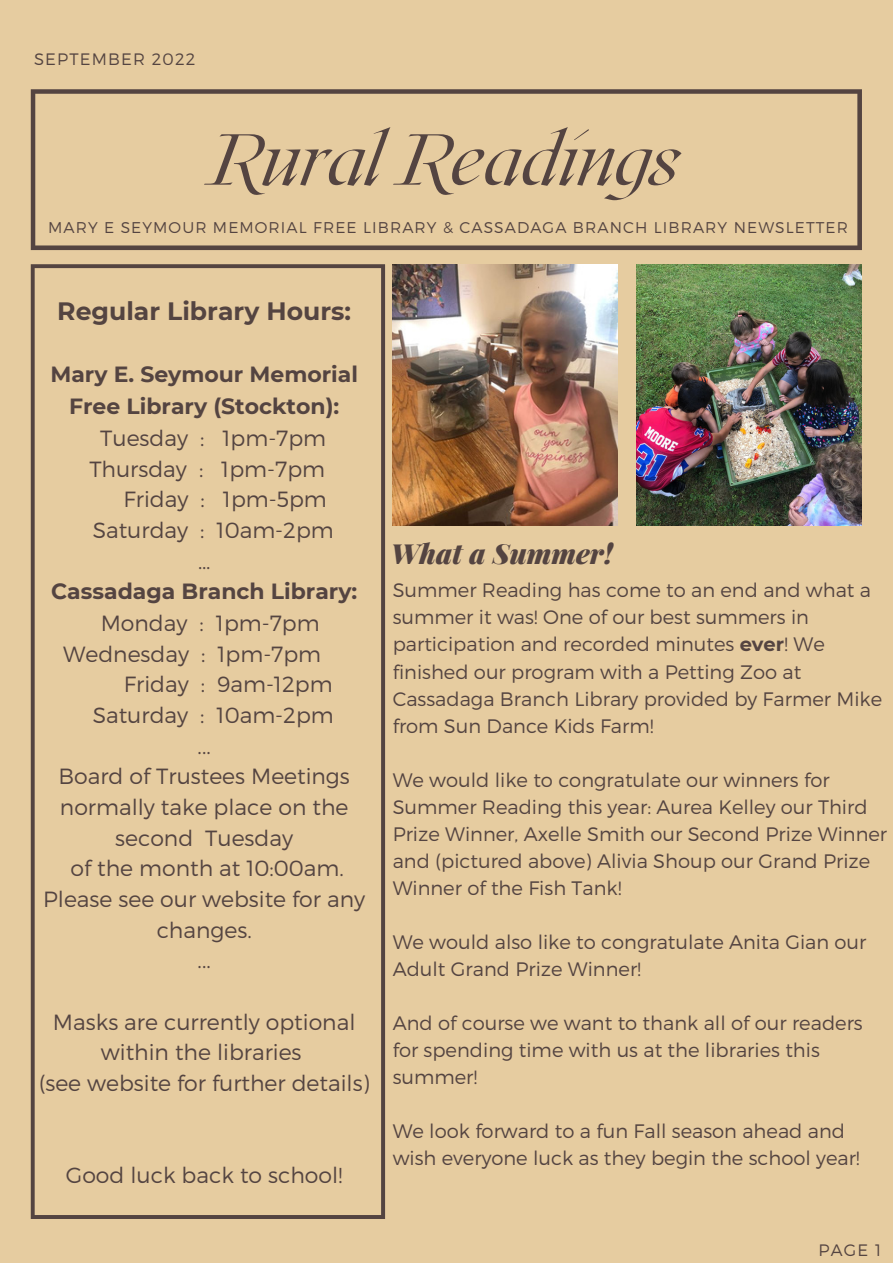
<style>
.page{position:relative;width:893px;height:1264px;background:#fff}
.page>*{position:absolute;margin:0;border:0;box-sizing:border-box;transform-origin:0 0}
.t1{font:italic 100 72px "Roxborough CF";color:#544441}
.t2{font:italic 900 27.75px "Playfair Display";color:#544441}
.t3{font:700 25.05px "Montserrat";color:#544441}
.t4{font:300 21.9px/30.6px "Montserrat";color:#544441;text-align:center}
.t5{font:700 21.9px/31.8px "Montserrat";color:#544441;text-align:center}
.t6{font:300 19.5px/27px "Montserrat";color:#544441}
.t7{font:300 16.5px "Montserrat";letter-spacing:.07em;color:#544441}
.t8{font:300 15.45px "Montserrat";letter-spacing:.07em;color:#544441}
.s1{font-weight:700}
</style>
<div class="page">
<div style="left:0;top:0;width:892px;height:1262px;background:#e6cca0"></div>
<svg style="left:31px;top:89px;width:830px;height:161px"></svg>
<svg style="left:31px;top:264px;width:354px;height:954px"></svg>
<img style="left:637px;top:264px;width:224px;height:261px">
<img style="left:392px;top:264px;width:225px;height:261px">
<p class="t7" style="left:34px;top:49px;width:163px">SEPTEMBER 2022</p>
<h1 class="t1" style="left:208px;top:113px;width:472px">Rural Readings</h1>
<p class="t8" style="left:48px;top:218px;width:801px">MARY E SEYMOUR MEMORIAL FREE LIBRARY &amp; CASSADAGA BRANCH LIBRARY NEWSLETTER</p>
<p class="t3" style="left:57px;top:295px;width:295px">Regular Library Hours:</p>
<p class="t5" style="left:50px;top:358px;width:309px">Mary E. Seymour Memorial<br>Free Library (Stockton):</p>
<p class="t4" style="left:100px;top:422px;width:227px">Tuesday : 1pm-7pm</p>
<p class="t4" style="left:89px;top:452px;width:237px">Thursday : 1pm-7pm</p>
<p class="t4" style="left:124px;top:483px;width:205px">Friday : 1pm-5pm</p>
<p class="t4" style="left:93px;top:514px;width:242px">Saturday : 10am-2pm</p>
<p class="t4" style="left:198px;top:544px;width:14px">…</p>
<p class="t5" style="left:51px;top:575px;width:307px">Cassadaga Branch Library:</p>
<p class="t4" style="left:101px;top:607px;width:220px">Monday : 1pm-7pm</p>
<p class="t4" style="left:63px;top:637px;width:259px">Wednesday : 1pm-7pm</p>
<p class="t4" style="left:124px;top:668px;width:210px">Friday : 9am-12pm</p>
<p class="t4" style="left:93px;top:699px;width:242px">Saturday : 10am-2pm</p>
<p class="t4" style="left:198px;top:729px;width:15px">...</p>
<p class="t4" style="left:59px;top:760px;width:293px">Board of Trustees Meetings</p>
<p class="t4" style="left:60px;top:791px;width:290px">normally take place on the</p>
<p class="t4" style="left:115px;top:821px;width:179px">second Tuesday</p>
<p class="t4" style="left:70px;top:852px;width:275px">of the month at 10:00am.</p>
<p class="t4" style="left:43px;top:882px;width:323px">Please see our website for any</p>
<p class="t4" style="left:157px;top:913px;width:97px">changes.</p>
<p class="t4" style="left:198px;top:944px;width:15px">...</p>
<p class="t4" style="left:39px;top:1005px;width:332px">Masks are currently optional within the libraries<br>(see website for further details)</p>
<p class="t4" style="left:66px;top:1158px;width:278px">Good luck back to school!</p>
<h2 class="t2" style="left:391px;top:534px;width:224px">What a Summer!</h2>
<p class="t6" style="left:392px;top:575px;width:491px">Summer Reading has come to an end and what a summer it was! One of our best summers in participation and recorded minutes <span class="s1">ever</span>! We finished our program with a Petting Zoo at Cassadaga Branch Library provided by Farmer Mike from Sun Dance Kids Farm!</p>
<p class="t6" style="left:392px;top:765px;width:496px">We would like to congratulate our winners for Summer Reading this year: Aurea Kelley our Third Prize Winner, Axelle Smith our Second Prize Winner and (pictured above) Alivia Shoup our Grand Prize Winner of the Fish Tank!</p>
<p class="t6" style="left:392px;top:927px;width:475px">We would also like to congratulate Anita Gian our<br>Adult Grand Prize Winner!</p>
<p class="t6" style="left:392px;top:1008px;width:471px">And of course we want to thank all of our readers for spending time with us at the libraries this summer!</p>
<p class="t6" style="left:392px;top:1116px;width:468px">We look forward to a fun Fall season ahead and wish everyone luck as they begin the school year!</p>
<p class="t7" style="left:818px;top:1238px;width:64px">PAGE 1</p>
</div>
